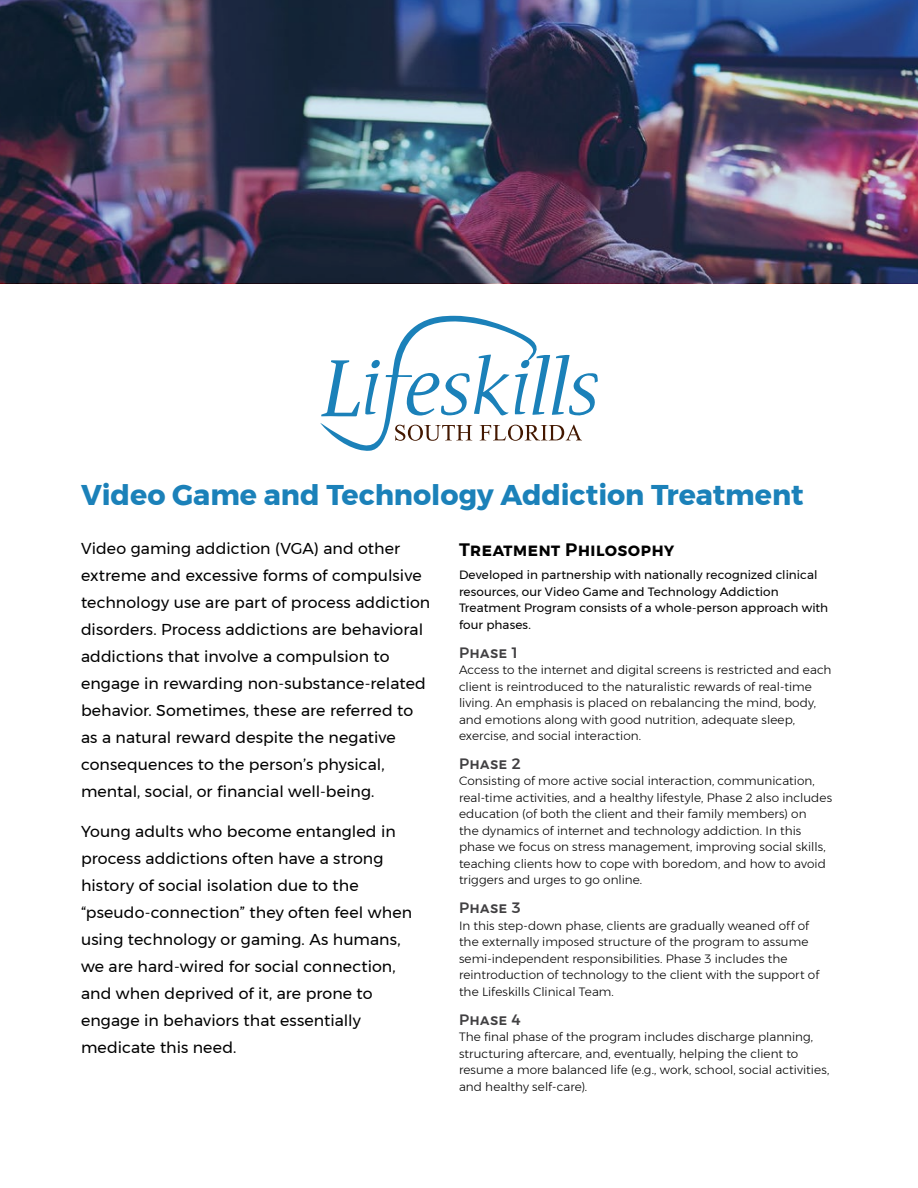
<style>
.page{position:relative;width:918px;height:1188px;background:#fff}
.page>*{position:absolute;margin:0;border:0;box-sizing:border-box;transform-origin:0 0}
.t1{font:700 28.5px "Montserrat";letter-spacing:-.005em;color:#1b81b9}
.t2{font:600 18px "Montserrat";letter-spacing:.005em;color:#000}
.t3{font:15.75px/27px "Montserrat";letter-spacing:.005em;color:#000}
.t4{font:500 15px "Montserrat";letter-spacing:.02em;color:#414042}
.t5{font:300 12px/16.5px "Montserrat";letter-spacing:.005em;color:#000}
.t6{font:12px/16.5px "Montserrat";letter-spacing:.005em;color:#000}
</style>
<div class="page">
<img style="left:0;top:0;width:918px;height:284px">
<svg style="left:320px;top:316px;width:278px;height:135px"></svg>
<h1 class="t1" style="left:81px;top:472px;width:724px">Video Game and Technology Addiction Treatment</h1>
<p class="t3" style="left:81px;top:535px;width:351px">Video gaming addiction (VGA) and other extreme and excessive forms of compulsive technology use are part of process addiction disorders. Process addictions are behavioral addictions that involve a compulsion to engage in rewarding non-substance-related behavior. Sometimes, these are referred to as a natural reward despite the negative consequences to the person’s physical, mental, social, or financial well-being.</p>
<p class="t3" style="left:81px;top:818px;width:333px">Young adults who become entangled in process addictions often have a strong history of social isolation due to the “pseudo-connection” they often feel when using technology or gaming. As humans, we are hard-wired for social connection, and when deprived of it, are prone to engage in behaviors that essentially medicate this need.</p>
<h2 class="t2" style="left:459px;top:535px;width:217px">Treatment Philosophy</h2>
<p class="t6" style="left:459px;top:567px;width:371px">Developed in partnership with nationally recognized clinical resources, our Video Game and Technology Addiction Treatment Program consists of a whole-person approach with four phases.</p>
<p class="t4" style="left:459px;top:641px;width:60px">Phase 1</p>
<p class="t5" style="left:459px;top:661px;width:374px">Access to the internet and digital screens is restricted and each client is reintroduced to the naturalistic rewards of real-time living. An emphasis is placed on rebalancing the mind, body, and emotions along with good nutrition, adequate sleep, exercise, and social interaction.</p>
<p class="t4" style="left:459px;top:752px;width:63px">Phase 2</p>
<p class="t5" style="left:459px;top:773px;width:375px">Consisting of more active social interaction, communication, real-time activities, and a healthy lifestyle, Phase 2 also includes education (of both the client and their family members) on<br>the dynamics of internet and technology addiction. In this phase we focus on stress management, improving social skills, teaching clients how to cope with boredom, and how to avoid triggers and urges to go online.</p>
<p class="t4" style="left:459px;top:896px;width:63px">Phase 3</p>
<p class="t5" style="left:459px;top:917px;width:362px">In this step-down phase, clients are gradually weaned off of the externally imposed structure of the program to assume semi-independent responsibilities. Phase 3 includes the reintroduction of technology to the client with the support of the Lifeskills Clinical Team.</p>
<p class="t4" style="left:459px;top:1007px;width:63px">Phase 4</p>
<p class="t5" style="left:459px;top:1028px;width:372px">The final phase of the program includes discharge planning, structuring aftercare, and, eventually, helping the client to resume a more balanced life (e.g., work, school, social activities, and healthy self-care).</p>
</div>
